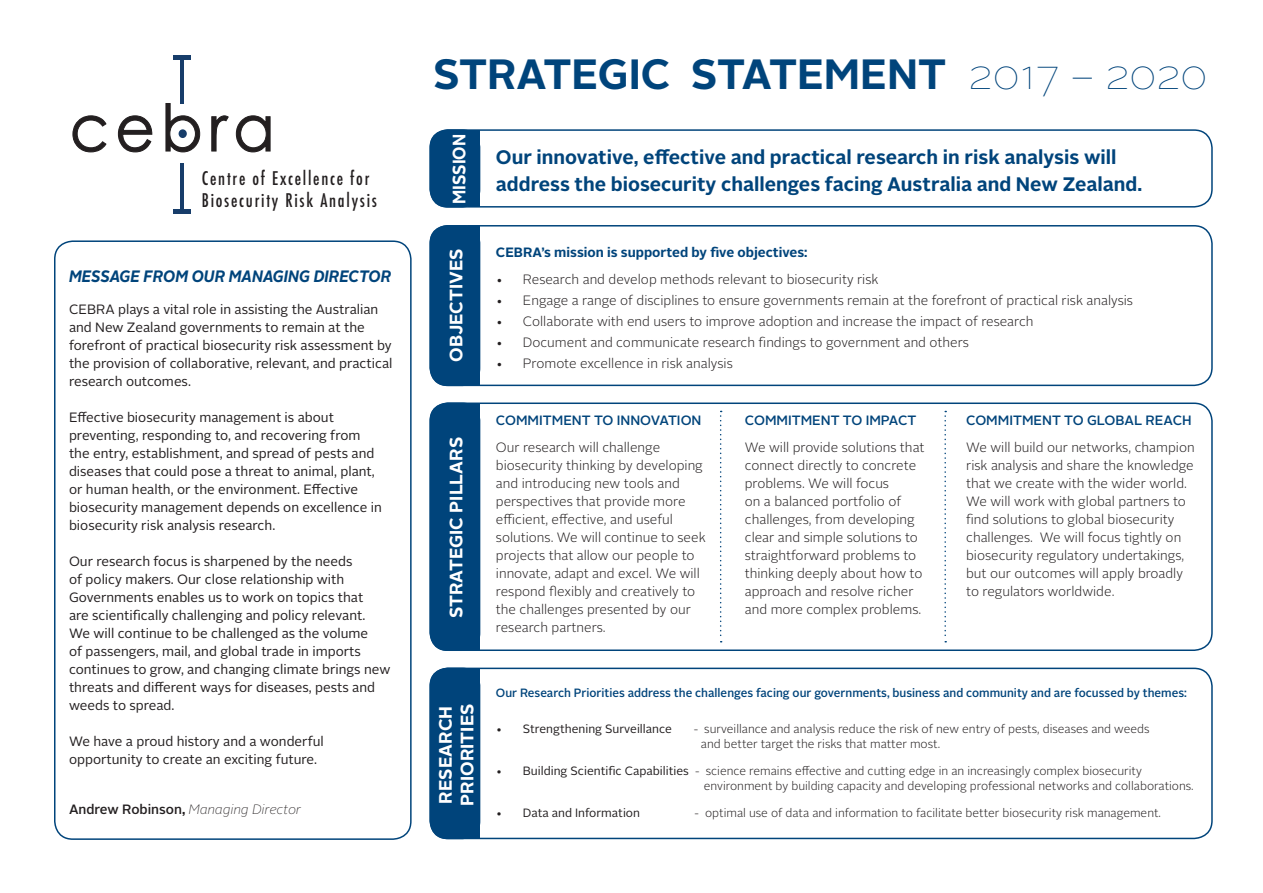
<style>
.page{position:relative;width:1263px;height:893px;background:#fff}
.page>*{position:absolute;margin:0;border:0;box-sizing:border-box;transform-origin:0 0}
.t1{font:700 42.3px "Alright Sans";color:#00447b}
.t2{font:700 19.5px/27px "Alright Sans";color:#00447b}
.t3{font:500 condensed 18.3px/22px "Futura";letter-spacing:.1em;color:#231f20;scale:.95 1}
.t4{font:700 18px/21.6px "Alright Sans";color:#fff}
.t5{font:700 18px "Alright Sans";color:#fff;scale:.92 1}
.t6{font:italic 700 16.5px "Alright Sans";color:#00447b;scale:.92 1}
.t7{font:300 13.5px/18px "Alright Sans";color:#231f20}
.t8{font:13.5px/18px "Alright Sans";color:#231f20}
.t9{font:500 13.5px "Alright Sans";color:#00447b}
.t10{font:700 13.5px "Alright Sans";color:#00447b}
.t11{font:italic 100 13.5px "Alright Sans";color:#231f20}
.t12{font:300 12px/15px "Alright Sans";color:#231f20}
.t13{font:500 12px "Alright Sans";color:#00447b}
.t14{font:12px "Alright Sans";color:#231f20}
.s1{font-weight:500;font-style:normal}
.s2{font-weight:700;font-style:normal}
.s3{font-weight:100}
.s4{font-weight:400}
</style>
<div class="page">
<hr style="left:180px;top:60px;width:4px;height:44px;background:#173d6a">
<hr style="left:173px;top:209px;width:18px;height:4px;background:#173d6a">
<hr style="left:173px;top:56px;width:18px;height:4px;background:#173d6a">
<hr style="left:180px;top:163px;width:4px;height:48px;background:#173d6a">
<svg style="left:72px;top:115px;width:35px;height:38px"></svg>
<svg style="left:117px;top:115px;width:36px;height:38px"></svg>
<svg style="left:165px;top:103px;width:36px;height:50px"></svg>
<svg style="left:211px;top:115px;width:60px;height:38px"></svg>
<div style="left:430px;top:129px;width:50px;height:79px;background:#00447b;border-radius:18px"></div>
<div style="left:430px;top:129px;width:783px;height:79px;border:2px solid #00447b;border-radius:18px"></div>
<div style="left:469px;top:130px;width:11px;height:77px;background:#00447b"></div>
<div style="left:430px;top:225px;width:50px;height:161px;background:#00447b;border-radius:18px"></div>
<div style="left:430px;top:225px;width:783px;height:161px;border:2px solid #00447b;border-radius:18px"></div>
<div style="left:469px;top:225px;width:11px;height:160px;background:#00447b"></div>
<div style="left:430px;top:402px;width:50px;height:249px;background:#00447b;border-radius:18px"></div>
<div style="left:430px;top:402px;width:783px;height:249px;border:2px solid #00447b;border-radius:18px"></div>
<div style="left:469px;top:403px;width:11px;height:248px;background:#00447b"></div>
<svg style="left:720px;top:411px;width:2px;height:231px"></svg>
<svg style="left:944px;top:411px;width:2px;height:231px"></svg>
<div style="left:430px;top:668px;width:50px;height:171px;background:#00447b;border-radius:18px"></div>
<div style="left:430px;top:668px;width:783px;height:171px;border:2px solid #00447b;border-radius:18px"></div>
<div style="left:469px;top:668px;width:11px;height:170px;background:#00447b"></div>
<div style="left:54px;top:240px;width:358px;height:600px;border:2px solid #00447b;border-radius:18px"></div>
<h3 class="t3" style="left:202px;top:167px;width:186px">Centre of Excellence for<br>Biosecurity Risk Analysis</h3>
<p class="t6" style="left:69px;top:265px;width:352px">MESSAGE FROM OUR MANAGING DIRECTOR</p>
<p class="t8" style="left:69px;top:300px;width:325px">CEBRA plays a vital role in assisting the Australian and New Zealand governments to remain at the forefront of practical biosecurity risk assessment by the provision of collaborative, relevant, and practical research outcomes.</p>
<p class="t8" style="left:69px;top:408px;width:314px">Effective biosecurity management is about preventing, responding to, and recovering from the entry, establishment, and spread of pests and diseases that could pose a threat to animal, plant, or human health, or the environment. Effective biosecurity management depends on excellence in biosecurity risk analysis research.</p>
<p class="t8" style="left:69px;top:552px;width:323px">Our research focus is sharpened by the needs<br>of policy makers. Our close relationship with Governments enables us to work on topics that<br>are scientifically challenging and policy relevant.<br>We will continue to be challenged as the volume<br>of passengers, mail, and global trade in imports continues to grow, and changing climate brings new threats and different ways for diseases, pests and weeds to spread.</p>
<p class="t8" style="left:69px;top:732px;width:256px">We have a proud history and a wonderful opportunity to create an exciting future.</p>
<p class="t11" style="left:69px;top:800px;width:234px"><span class="s1">Andrew Robinson</span><span class="s2">,</span> Managing Director</p>
<h1 class="t1" style="left:433px;top:44px;width:776px">STRATEGIC STATEMENT <span class="s3">2017 – 2020</span></h1>
<h3 class="t5" style="left:446px;top:204px;width:78px;rotate:-90deg">MISSION</h3>
<h2 class="t2" style="left:496px;top:144px;width:648px">Our innovative, effective and practical research in risk analysis will address the biosecurity challenges facing Australia and New Zealand.</h2>
<h3 class="t4" style="left:445px;top:362px;width:115px;rotate:-90deg">OBJECTIVES</h3>
<p class="t10" style="left:496px;top:242px;width:313px">CEBRA’s mission is supported by five objectives:</p>
<p class="t7" style="left:496px;top:270px;width:384px">• Research and develop methods relevant to biosecurity risk</p>
<p class="t7" style="left:496px;top:291px;width:639px">• Engage a range of disciplines to ensure governments remain at the forefront of practical risk analysis</p>
<p class="t7" style="left:496px;top:312px;width:539px">• Collaborate with end users to improve adoption and increase the impact of research</p>
<p class="t7" style="left:496px;top:333px;width:474px">• Document and communicate research findings to government and others</p>
<p class="t7" style="left:496px;top:354px;width:238px">• Promote excellence in risk analysis</p>
<h3 class="t4" style="left:445px;top:618px;width:183px;rotate:-90deg">STRATEGIC PILLARS</h3>
<h3 class="t4" style="left:435px;top:806px;width:104px;rotate:-90deg">RESEARCH<br>PRIORITIES</h3>
<p class="t9" style="left:496px;top:411px;width:207px">COMMITMENT TO INNOVATION</p>
<p class="t7" style="left:496px;top:438px;width:211px">Our research will challenge biosecurity thinking by developing and introducing new tools and perspectives that provide more efficient, effective, and useful solutions. We will continue to seek projects that allow our people to innovate, adapt and excel. We will respond flexibly and creatively to the challenges presented by our research partners.</p>
<p class="t9" style="left:745px;top:411px;width:173px">COMMITMENT TO IMPACT</p>
<p class="t7" style="left:745px;top:438px;width:181px">We will provide solutions that connect directly to concrete problems. We will focus<br>on a balanced portfolio of challenges, from developing clear and simple solutions to straightforward problems to thinking deeply about how to approach and resolve richer and more complex problems.</p>
<p class="t9" style="left:966px;top:411px;width:227px">COMMITMENT TO GLOBAL REACH</p>
<p class="t7" style="left:966px;top:438px;width:230px">We will build our networks, champion risk analysis and share the knowledge that we create with the wider world.<br>We will work with global partners to find solutions to global biosecurity challenges. We will focus tightly on biosecurity regulatory undertakings, but our outcomes will apply broadly to regulators worldwide.</p>
<p class="t13" style="left:496px;top:685px;width:692px">Our Research Priorities address the challenges facing our governments, business and community and are focussed by themes:</p>
<p class="t14" style="left:496px;top:721px;width:177px">• Strengthening Surveillance</p>
<p class="t12" style="left:701px;top:722px;width:450px;text-indent:-7px">- surveillance and analysis reduce the risk of new entry of pests, diseases and weeds and better target the risks that matter most.</p>
<p class="t12" style="left:704px;top:764px;width:491px;text-indent:-208px"><span class="s4">• Building Scientific Capabilities</span> - science remains effective and cutting edge in an increasingly complex biosecurity environment by building capacity and developing professional networks and collaborations.</p>
<p class="t14" style="left:496px;top:805px;width:146px">• Data and Information</p>
<p class="t12" style="left:694px;top:806px;width:468px">- optimal use of data and information to facilitate better biosecurity risk management.</p>
</div>
